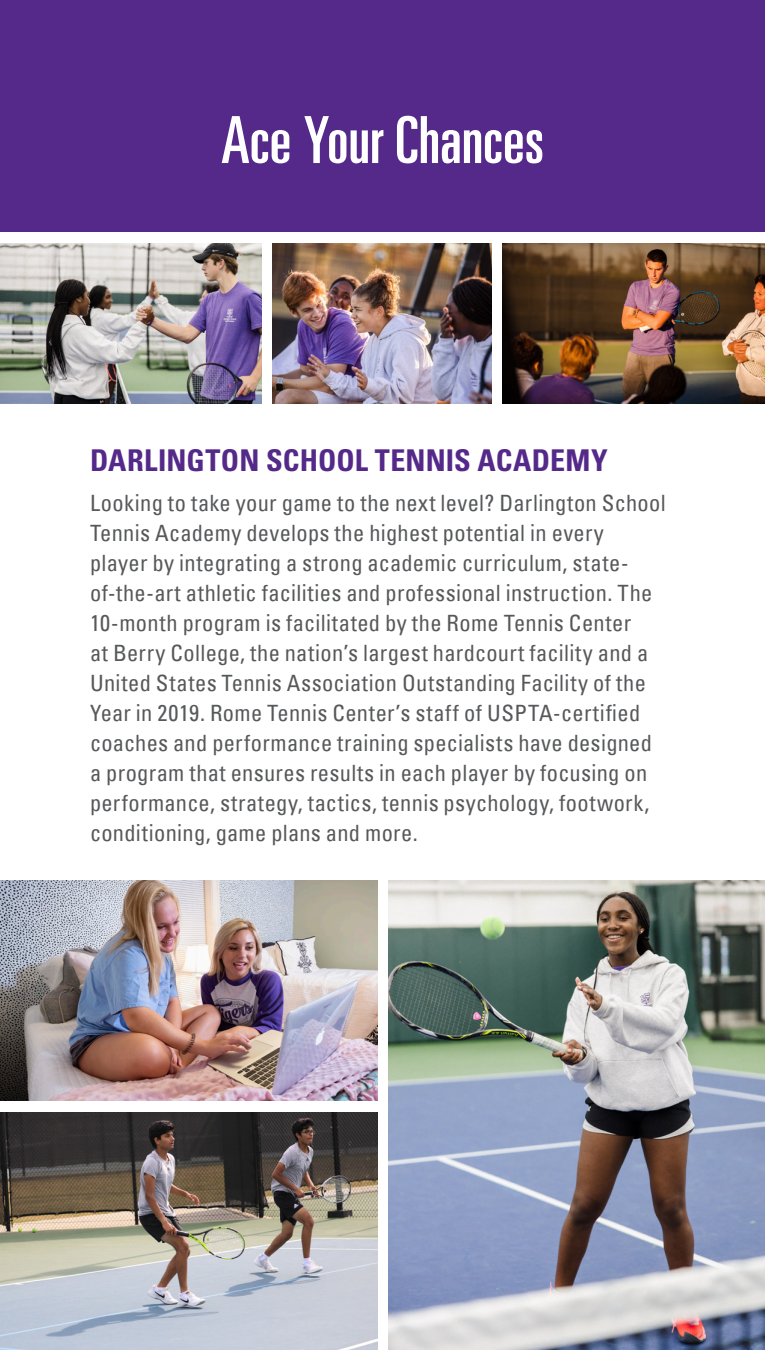
<style>
.page{position:relative;width:765px;height:1350px;background:#fff}
.page>*{position:absolute;margin:0;border:0;box-sizing:border-box;transform-origin:0 0}
.t1{font:ultra-condensed 65px "Univers";color:#fff}
.t2{font:700 condensed 30px "Univers";letter-spacing:.005em;color:#542989}
.t3{font:condensed 22.5px/30px "Univers";letter-spacing:.015em;color:#57585a}
</style>
<div class="page">
<img style="left:0;top:244px;width:262px;height:160px">
<img style="left:502px;top:244px;width:263px;height:160px">
<img style="left:273px;top:244px;width:218px;height:160px">
<img style="left:1px;top:1112px;width:377px;height:238px">
<img style="left:1px;top:880px;width:377px;height:221px">
<div style="left:0;top:0;width:765px;height:232px;background:#542989"></div>
<img style="left:389px;top:880px;width:376px;height:470px">
<p class="t1" style="left:221px;top:103px;width:324px">Ace Your Chances</p>
<p class="t2" style="left:90px;top:442px;width:519px">DARLINGTON SCHOOL TENNIS ACADEMY</p>
<p class="t3" style="left:90px;top:488px;width:577px">Looking to take your game to the next level? Darlington School Tennis Academy develops the highest potential in every player by integrating a strong academic curriculum, state&shy;of-the-art athletic facilities and professional instruction. The 10-month program is facilitated by the Rome Tennis Center<br>at Berry College, the nation’s largest hardcourt facility and a United States Tennis Association Outstanding Facility of the Year in 2019. Rome Tennis Center’s staff of USPTA-certified coaches and performance training specialists have designed a program that ensures results in each player by focusing on performance, strategy, tactics, tennis psychology, footwork, conditioning, game plans and more.</p>
</div>
